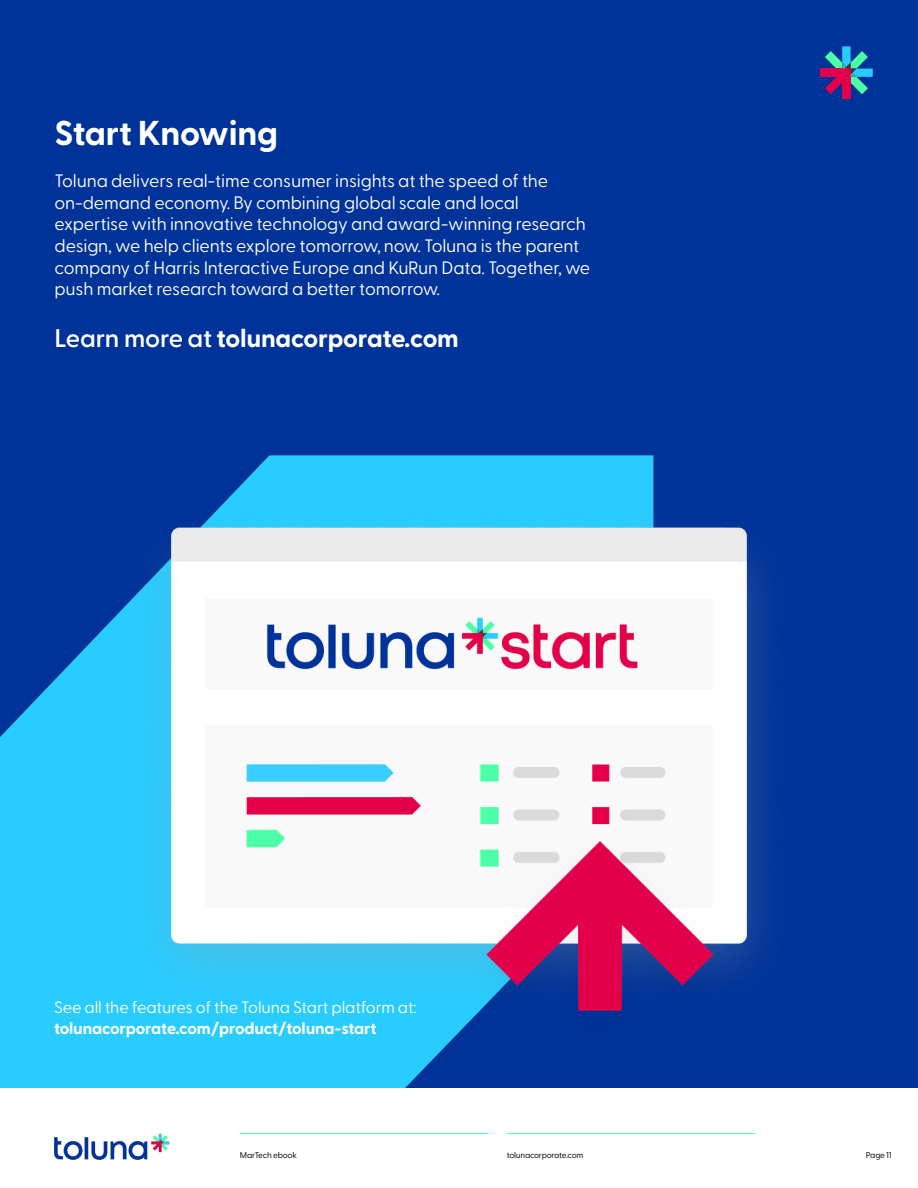
<style>
.page{position:relative;width:918px;height:1188px;background:#fff}
.page>*{position:absolute;margin:0;border:0;box-sizing:border-box;transform-origin:0 0}
.t1{font:700 34.5px "Greycliff CF";letter-spacing:-.01em;color:#fff}
.t2{font:700 25.5px "Greycliff CF";letter-spacing:-.01em;color:#fff}
.t3{font:18px/21.6px "Greycliff CF";letter-spacing:-.01em;color:#fff}
.t4{font:16.5px "Greycliff CF";letter-spacing:-.01em;color:#fff}
.t5{font:700 16.5px "Greycliff CF";letter-spacing:-.01em;color:#fff}
.t6{font:500 8.4px "Greycliff CF";letter-spacing:-.03em;color:#231f20}
.s1{font-weight:600}
</style>
<div class="page">
<div style="left:0;top:0;width:918px;height:1088px;background:#039"></div>
<svg style="left:0;top:455px;width:653px;height:633px;fill:#29ccff"></svg>
<div style="left:820px;top:69px;width:31px;height:8px;background:#e3004a"></div>
<div style="left:842px;top:69px;width:9px;height:30px;background:#e3004a"></div>
<svg style="left:825px;top:46px;width:48px;height:48px"></svg>
<hr style="left:240px;top:1133px;width:249px;height:1px;background:#4bffa7">
<hr style="left:507px;top:1133px;width:248px;height:1px;background:#4bffa7">
<img style="left:55px;top:1133px;width:115px;height:27px">
<img style="left:123px;top:503px;width:641px;height:565px">
<p class="t1" style="left:55px;top:112px;width:225px">Start Knowing</p>
<p class="t3" style="left:55px;top:170px;width:537px">Toluna delivers real-time consumer insights at the speed of the on-demand economy. By combining global scale and local expertise with innovative technology and award-winning research design, we help clients explore tomorrow, now. Toluna is the parent company of Harris Interactive Europe and KuRun Data. Together, we push market research toward a better tomorrow.</p>
<p class="t2" style="left:55px;top:323px;width:406px"><span class="s1">Learn more at</span> tolunacorporate.com</p>
<p class="t4" style="left:54px;top:997px;width:364px">See all the features of the Toluna Start platform at:</p>
<p class="t5" style="left:54px;top:1019px;width:324px">tolunacorporate.com/product/toluna-start</p>
<p class="t6" style="left:240px;top:1150px;width:59px">MarTech ebook</p>
<p class="t6" style="left:507px;top:1150px;width:78px">tolunacorporate.com</p>
<p class="t6" style="left:866px;top:1150px;width:27px">Page 11</p>
</div>
